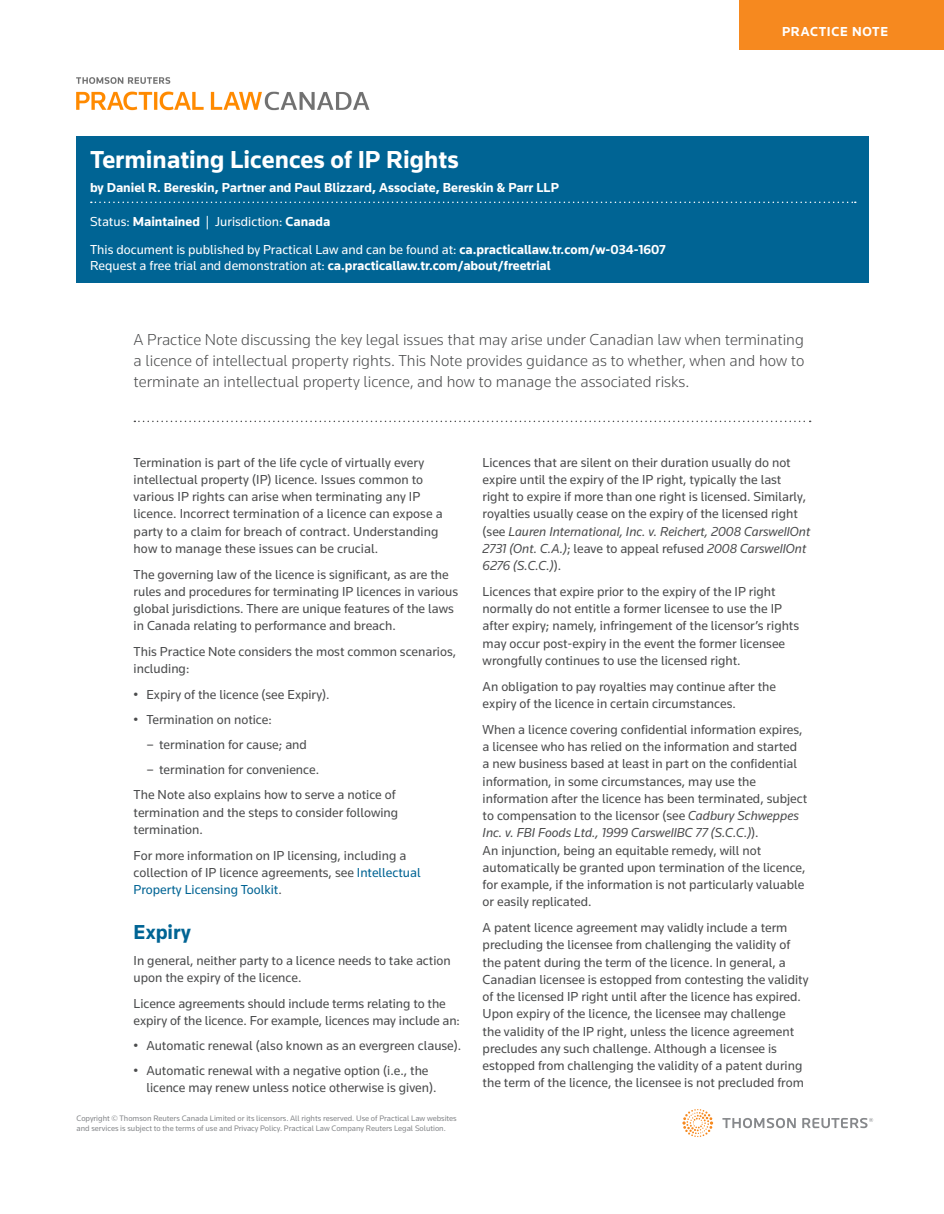
<style>
.page{position:relative;width:944px;height:1214px;background:#fff}
.page>*{position:absolute;margin:0;border:0;box-sizing:border-box;transform-origin:0 0}
.t1{font:700 25.5px "Knowledge";color:#fff}
.t2{font:700 21px "Knowledge";color:#006494}
.t3{font:300 16.5px/21px "Knowledge";color:#4b4c4d;text-align:justify}
.t4{font:13.5px/17.2px "Knowledge";color:#4b4c4d}
.t5{font:700 13.5px "Knowledge";color:#fff}
.t6{font:13.5px/27.2px "Knowledge";color:#fff}
.t7{font:700 13.5px "Knowledge";letter-spacing:.05em;color:#fff}
.t8{font:8.25px/9.8px "Knowledge";letter-spacing:-.005em;color:#86888b}
.s1{font-weight:700}
.s2{font-weight:400}
.s3{color:#006494}
.s4{font-style:italic}
</style>
<div class="page">
<img style="left:76px;top:77px;width:294px;height:34px">
<div style="left:739px;top:0;width:205px;height:49px;background:#f6891f"></div>
<svg style="left:682px;top:1109px;width:31px;height:28px"></svg>
<svg style="left:722px;top:1118px;width:151px;height:10px"></svg>
<div style="left:77px;top:136px;width:792px;height:147px;background:#006494"></div>
<svg style="left:91px;top:201px;width:764px;height:2px"></svg>
<svg style="left:134px;top:420px;width:676px;height:2px"></svg>
<h1 class="t1" style="left:90px;top:144px;width:370px">Terminating Licences of IP Rights</h1>
<p class="t5" style="left:90px;top:180px;width:470px">by Daniel R. Bereskin, Partner and Paul Blizzard, Associate, Bereskin &amp; Parr LLP</p>
<p class="t6" style="left:90px;top:208px;width:577px">Status: <span class="s1">Maintained</span> | Jurisdiction: <span class="s1">Canada<br></span>This document is published by Practical Law and can be found at: <span class="s1">ca.practicallaw.tr.com/w-034-1607</span></p>
<p class="t5" style="left:90px;top:257px;width:462px"><span class="s2">Request a free trial and demonstration at:</span> ca.practicallaw.tr.com/about/freetrial</p>
<p class="t7" style="left:782px;top:23px;width:108px">PRACTICE NOTE</p>
<p class="t3" style="left:134px;top:328px;width:672px">A Practice Note discussing the key legal issues that may arise under Canadian law when terminating a licence of intellectual property rights. This Note provides guidance as to whether, when and how to terminate an intellectual property licence, and how to manage the associated risks.</p>
<p class="t4" style="left:134px;top:453px;width:310px">Termination is part of the life cycle of virtually every intellectual property (IP) licence. Issues common to various IP rights can arise when terminating any IP licence. Incorrect termination of a licence can expose a party to a claim for breach of contract. Understanding how to manage these issues can be crucial.</p>
<p class="t4" style="left:134px;top:565px;width:326px">The governing law of the licence is significant, as are the rules and procedures for terminating IP licences in various global jurisdictions. There are unique features of the laws in Canada relating to performance and breach.</p>
<p class="t4" style="left:134px;top:643px;width:324px">This Practice Note considers the most common scenarios, including:</p>
<p class="t4" style="left:134px;top:685px;width:198px">• Expiry of the licence (see Expiry).</p>
<p class="t4" style="left:134px;top:710px;width:140px">• Termination on notice:</p>
<p class="t4" style="left:146px;top:735px;width:162px">– termination for cause; and</p>
<p class="t4" style="left:134px;top:756px;width:264px;line-height:25.8px;text-indent:13px">– termination for convenience.<br>The Note also explains how to serve a notice of</p>
<p class="t4" style="left:134px;top:803px;width:266px">termination and the steps to consider following termination.</p>
<p class="t4" style="left:134px;top:846px;width:288px">For more information on IP licensing, including a collection of IP licence agreements, see <span class="s3">Intellectual<br>Property Licensing Toolkit</span>.</p>
<h2 class="t2" style="left:134px;top:919px;width:58px">Expiry</h2>
<p class="t4" style="left:134px;top:951px;width:319px">In general, neither party to a licence needs to take action upon the expiry of the licence.</p>
<p class="t4" style="left:134px;top:994px;width:328px">Licence agreements should include terms relating to the expiry of the licence. For example, licences may include an:</p>
<p class="t4" style="left:134px;top:1037px;width:329px">• Automatic renewal (also known as an evergreen clause).</p>
<p class="t4" style="left:146px;top:1062px;width:291px;line-height:16.5px;text-indent:-13px">• Automatic renewal with a negative option (i.e., the licence may renew unless notice otherwise is given).</p>
<p class="t8" style="left:77px;top:1113px;width:382px">Copyright © Thomson Reuters Canada Limited or its licensors. All rights reserved. Use of Practical Law websites and services is subject to the terms of use and Privacy Policy. Practical Law Company Reuters Legal Solution.</p>
<p class="t4" style="left:482px;top:453px;width:329px">Licences that are silent on their duration usually do not expire until the expiry of the IP right, typically the last right to expire if more than one right is licensed. Similarly, royalties usually cease on the expiry of the licensed right (see <span class="s4">Lauren International, Inc. v. Reichert, 2008 CarswellOnt 2731 (Ont. C.A.)</span>; leave to appeal refused <span class="s4">2008 CarswellOnt 6276 (S.C.C.)</span>).</p>
<p class="t4" style="left:482px;top:582px;width:318px">Licences that expire prior to the expiry of the IP right normally do not entitle a former licensee to use the IP after expiry; namely, infringement of the licensor’s rights may occur post-expiry in the event the former licensee wrongfully continues to use the licensed right.</p>
<p class="t4" style="left:482px;top:677px;width:295px">An obligation to pay royalties may continue after the expiry of the licence in certain circumstances.</p>
<p class="t4" style="left:482px;top:720px;width:326px">When a licence covering confidential information expires, a licensee who has relied on the information and started a new business based at least in part on the confidential information, in some circumstances, may use the information after the licence has been terminated, subject to compensation to the licensor (see <span class="s4">Cadbury Schweppes Inc. v. FBI Foods Ltd., 1999 CarswellBC 77 (S.C.C.)</span>).<br>An injunction, being an equitable remedy, will not automatically be granted upon termination of the licence, for example, if the information is not particularly valuable or easily replicated.</p>
<p class="t4" style="left:482px;top:918px;width:327px">A patent licence agreement may validly include a term precluding the licensee from challenging the validity of the patent during the term of the licence. In general, a Canadian licensee is estopped from contesting the validity of the licensed IP right until after the licence has expired.<br>Upon expiry of the licence, the licensee may challenge<br>the validity of the IP right, unless the licence agreement precludes any such challenge. Although a licensee is estopped from challenging the validity of a patent during the term of the licence, the licensee is not precluded from</p>
</div>
